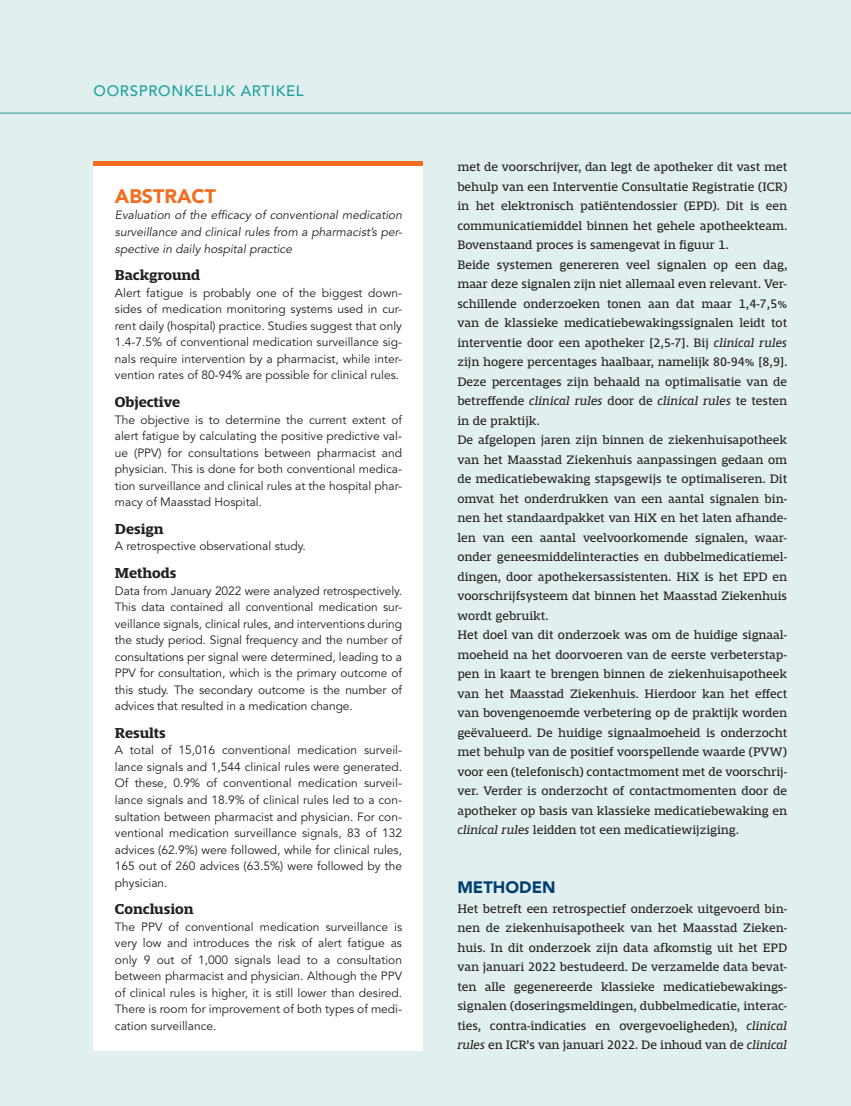
<style>
.page{position:relative;width:851px;height:1106px;background:#fff}
.page>*{position:absolute;margin:0;border:0;box-sizing:border-box;transform-origin:0 0}
.t1{font:900 19.5px "Avenir LT Std";color:#f36e21}
.t2{font:900 16.5px "Avenir LT Std";color:#004071}
.t3{font:700 15px "Mislab Std";color:#231f20}
.t4{font:500 15px "Avenir LT Std";letter-spacing:.045em;color:#20a19d}
.t5{font:12.75px/19.5px "Mislab Std";color:#231f20}
.t6{font:12px/16.5px "Avenir LT Std";color:#231f20;text-align:justify}
.t7{font:italic 12px/16.5px "Avenir LT Std";color:#231f20;text-align:justify}
.s1{font-style:italic}
</style>
<div class="page">
<div style="left:0;top:0;width:850px;height:1106px;background:#e2efef"></div>
<hr style="left:0;top:113px;width:850px;height:1px;background:#20a19d">
<div style="left:94px;top:162px;width:329px;height:888px;background:#fff"></div>
<hr style="left:94px;top:162px;width:329px;height:4px;background:#f36e21">
<p class="t4" style="left:94px;top:83px;width:211px">OORSPRONKELIJK ARTIKEL</p>
<h1 class="t1" style="left:115px;top:184px;width:103px">ABSTRACT</h1>
<p class="t7" style="left:115px;top:207px;width:289px">Evaluation of the efficacy of conventional medication surveillance and clinical rules from a pharmacist’s per&shy;spective in daily hospital practice</p>
<p class="t3" style="left:115px;top:268px;width:87px">Background</p>
<p class="t6" style="left:115px;top:285px;width:289px">Alert fatigue is probably one of the biggest down&shy;sides of medication monitoring systems used in cur&shy;rent daily (hospital) practice. Studies suggest that only 1.4-7.5% of conventional medication surveillance sig&shy;nals require intervention by a pharmacist, while inter&shy;vention rates of 80-94% are possible for clinical rules.</p>
<p class="t3" style="left:115px;top:394px;width:67px">Objective</p>
<p class="t6" style="left:115px;top:411px;width:289px">The objective is to determine the current extent of alert fatigue by calculating the positive predictive val&shy;ue (PPV) for consultations between pharmacist and physician. This is done for both conventional medica&shy;tion surveillance and clinical rules at the hospital phar&shy;macy of Maasstad Hospital.</p>
<p class="t3" style="left:115px;top:521px;width:50px">Design</p>
<p class="t6" style="left:115px;top:538px;width:192px">A retrospective observational study.</p>
<p class="t3" style="left:115px;top:565px;width:63px">Methods</p>
<p class="t6" style="left:115px;top:582px;width:289px">Data from January 2022 were analyzed retrospectively.<br>This data contained all conventional medication sur&shy;veillance signals, clinical rules, and interventions during the study period. Signal frequency and the number of consultations per signal were determined, leading to a PPV for consultation, which is the primary outcome of this study. The secondary outcome is the number of advices that resulted in a medication change.</p>
<p class="t3" style="left:115px;top:725px;width:52px">Results</p>
<p class="t6" style="left:115px;top:742px;width:289px">A total of 15,016 conventional medication surveil&shy;lance signals and 1,544 clinical rules were generated.<br>Of these, 0.9% of conventional medication surveil&shy;lance signals and 18.9% of clinical rules led to a con&shy;sultation between pharmacist and physician. For con&shy;ventional medication surveillance signals, 83 of 132 advices (62.9%) were followed, while for clinical rules, 165 out of 260 advices (63.5%) were followed by the physician.</p>
<p class="t3" style="left:115px;top:901px;width:80px">Conclusion</p>
<p class="t6" style="left:115px;top:918px;width:289px">The PPV of conventional medication surveillance is very low and introduces the risk of alert fatigue as only 9 out of 1,000 signals lead to a consultation between pharmacist and physician. Although the PPV of clinical rules is higher, it is still lower than desired.<br>There is room for improvement of both types of medi&shy;cation surveillance.</p>
<p class="t5" style="left:457px;top:157px;width:332px">met de voorschrijver, dan legt de apotheker dit vast met behulp van een Interventie Consultatie Registratie (ICR) in het elektronisch patiëntendossier (EPD). Dit is een communicatiemiddel binnen het gehele apotheekteam.<br>Bovenstaand proces is samengevat in figuur 1.<br>Beide systemen genereren veel signalen op een dag, maar deze signalen zijn niet allemaal even relevant. Ver&shy;schillende onderzoeken tonen aan dat maar 1,4-7,5% van de klassieke medicatiebewakingssignalen leidt tot interventie door een apotheker [2,5-7]. Bij <span class="s1">clinical rules </span>zijn hogere percentages haalbaar, namelijk 80-94% [8,9].<br>Deze percentages zijn behaald na optimalisatie van de betreffende <span class="s1">clinical rules</span> door de <span class="s1">clinical rules</span> te testen in de praktijk.<br>De afgelopen jaren zijn binnen de ziekenhuisapotheek van het Maasstad Ziekenhuis aanpassingen gedaan om de medicatiebewaking stapsgewijs te optimaliseren. Dit omvat het onderdrukken van een aantal signalen bin&shy;nen het standaardpakket van HiX en het laten afhande&shy;len van een aantal veelvoorkomende signalen, waar&shy;onder geneesmiddelinteracties en dubbelmedicatiemel&shy;dingen, door apothekersassistenten. HiX is het EPD en voorschrijfsysteem dat binnen het Maasstad Ziekenhuis wordt gebruikt.<br>Het doel van dit onderzoek was om de huidige signaal&shy;moeheid na het doorvoeren van de eerste verbeterstap&shy;pen in kaart te brengen binnen de ziekenhuisapotheek van het Maasstad Ziekenhuis. Hierdoor kan het effect van bovengenoemde verbetering op de praktijk worden geëvalueerd. De huidige signaalmoeheid is onderzocht met behulp van de positief voorspellende waarde (PVW) voor een (telefonisch) contactmoment met de voorschrij&shy;ver. Verder is onderzocht of contactmomenten door de apotheker op basis van klassieke medicatiebewaking en <span class="s1">clinical rules</span> leidden tot een medicatiewijziging.</p>
<p class="t2" style="left:457px;top:877px;width:100px">METHODEN</p>
<p class="t5" style="left:457px;top:898px;width:331px;text-align:justify">Het betreft een retrospectief onderzoek uitgevoerd bin&shy;nen de ziekenhuisapotheek van het Maasstad Zieken&shy;huis. In dit onderzoek zijn data afkomstig uit het EPD van januari 2022 bestudeerd. De verzamelde data bevat&shy;ten alle gegenereerde klassieke medicatiebewakings&shy;signalen (doseringsmeldingen, dubbelmedicatie, interac&shy;ties, contra-indicaties en overgevoeligheden), <span class="s1">clinical rules</span> en ICR’s van januari 2022. De inhoud van de <span class="s1">clinical</span></p>
</div>
